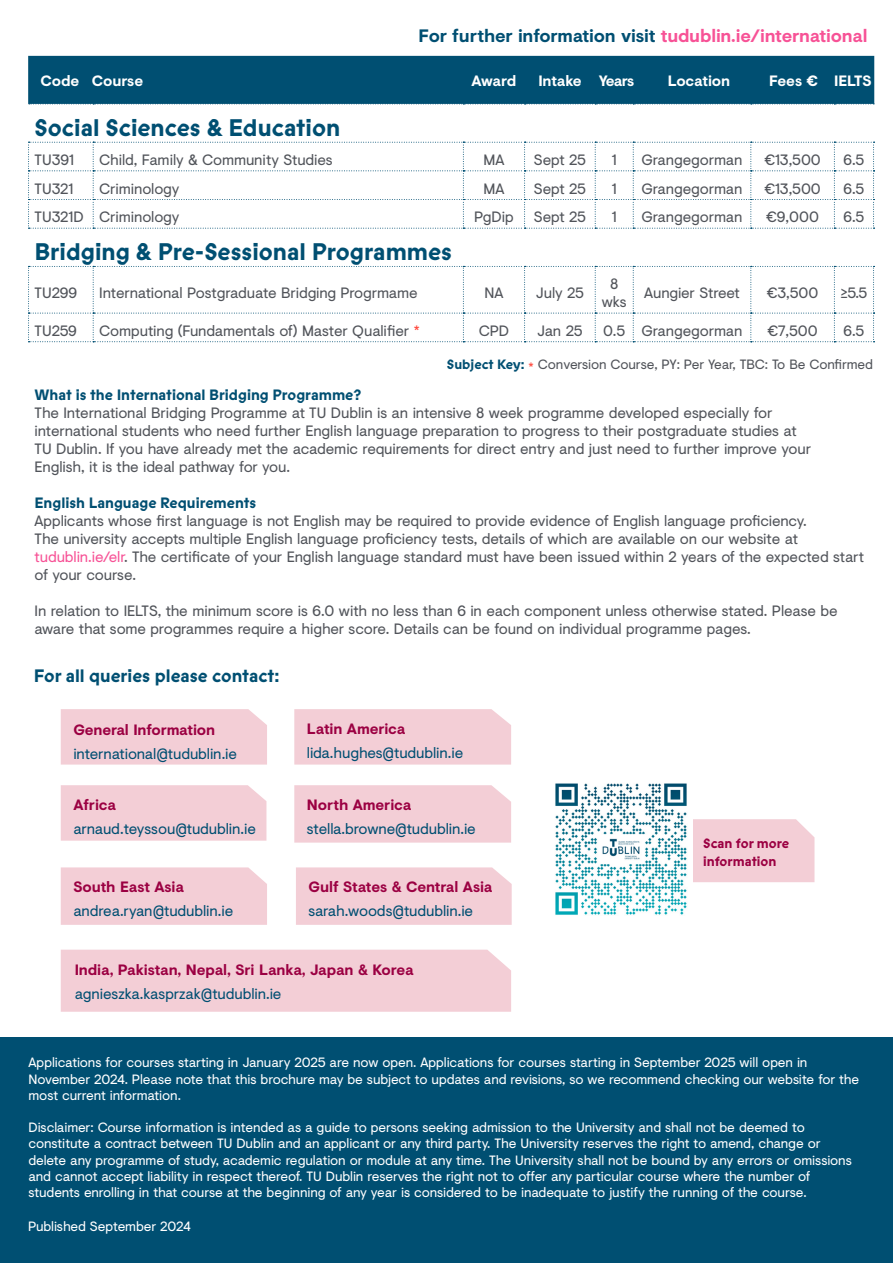
<style>
.page{position:relative;width:893px;height:1263px;background:#fff}
.page>*{position:absolute;margin:0;border:0;box-sizing:border-box;transform-origin:0 0}
.t1{font:700 24px "Prophet";color:#004f72}
.t2{font:700 18px "Visuelt";letter-spacing:-.015em;color:#004f72}
.t3{font:700 18px "Prophet";color:#004f72}
.t4{font:15px/18px "Visuelt";letter-spacing:-.01em;color:#51545a}
.t5{font:15px "Visuelt";letter-spacing:-.01em;color:#004f72}
.t6{font:700 15px "Visuelt";letter-spacing:-.01em;color:#9b0042}
.t7{font:700 15px "Prophet";color:#004f72}
.Subject_Header{font:700 15px "Visuelt";letter-spacing:-.01em;color:#fff}
.Discipline_Heading{font:13.5px/16.2px "Visuelt";letter-spacing:-.01em;color:#fff}
.t8{font:13.5px "Visuelt";letter-spacing:-.01em;color:#51545a}
.t9{font:700 13.5px "Prophet";color:#9b0042}
.s1{color:#f75296}
.s2{color:#ff4438}
.s3{font-family:"Prophet";font-weight:700;color:#004f72}
</style>
<div class="page">
<svg style="left:28px;top:142px;width:847px;height:87px"></svg>
<svg style="left:28px;top:266px;width:847px;height:76px"></svg>
<div style="left:28px;top:56px;width:846px;height:49px;background:#004f72"></div>
<div style="left:693px;top:819px;width:121px;height:63px;background:#f3ced6"></div>
<img style="left:555px;top:783px;width:132px;height:132px">
<div style="left:0;top:1037px;width:893px;height:226px;background:#004f72"></div>
<div style="left:61px;top:785px;width:205px;height:56px;background:#f3ced6"></div>
<div style="left:61px;top:867px;width:206px;height:58px;background:#f3ced6"></div>
<div style="left:294px;top:709px;width:217px;height:55px;background:#f3ced6"></div>
<div style="left:296px;top:867px;width:216px;height:58px;background:#f3ced6"></div>
<div style="left:294px;top:785px;width:217px;height:58px;background:#f3ced6"></div>
<div style="left:61px;top:950px;width:450px;height:62px;background:#f3ced6"></div>
<div style="left:61px;top:709px;width:206px;height:55px;background:#f3ced6"></div>
<p class="t2" style="left:419px;top:22px;width:450px">For further information visit <span class="s1">tudublin.ie/international</span></p>
<p class="Subject_Header" style="left:41px;top:70px;width:40px">Code</p>
<p class="Subject_Header" style="left:92px;top:70px;width:53px">Course</p>
<p class="Subject_Header" style="left:472px;top:70px;width:46px">Award</p>
<p class="Subject_Header" style="left:538px;top:70px;width:45px">Intake</p>
<p class="Subject_Header" style="left:599px;top:70px;width:37px">Years</p>
<p class="Subject_Header" style="left:668px;top:70px;width:64px">Location</p>
<p class="Subject_Header" style="left:769px;top:70px;width:50px">Fees €</p>
<p class="Subject_Header" style="left:834px;top:70px;width:39px">IELTS</p>
<p class="t1" style="left:35px;top:111px;width:307px">Social Sciences &amp; Education</p>
<p class="t4" style="left:35px;top:150px;width:41px">TU391</p>
<p class="t4" style="left:99px;top:150px;width:235px">Child, Family &amp; Community Studies</p>
<p class="t4" style="left:483px;top:150px;width:22px">MA</p>
<p class="t4" style="left:534px;top:150px;width:54px">Sept 25</p>
<p class="t4" style="left:612px;top:150px;width:6px">1</p>
<p class="t4" style="left:641px;top:150px;width:103px">Grangegorman</p>
<p class="t4" style="left:764px;top:150px;width:58px">€13,500</p>
<p class="t4" style="left:843px;top:150px;width:23px">6.5</p>
<p class="t4" style="left:35px;top:179px;width:41px">TU321</p>
<p class="t4" style="left:99px;top:179px;width:82px">Criminology</p>
<p class="t4" style="left:483px;top:179px;width:22px">MA</p>
<p class="t4" style="left:534px;top:179px;width:54px">Sept 25</p>
<p class="t4" style="left:612px;top:179px;width:6px">1</p>
<p class="t4" style="left:641px;top:179px;width:103px">Grangegorman</p>
<p class="t4" style="left:764px;top:179px;width:58px">€13,500</p>
<p class="t4" style="left:843px;top:179px;width:23px">6.5</p>
<p class="t4" style="left:35px;top:207px;width:51px">TU321D</p>
<p class="t4" style="left:99px;top:207px;width:82px">Criminology</p>
<p class="t4" style="left:474px;top:207px;width:41px">PgDip</p>
<p class="t4" style="left:534px;top:207px;width:54px">Sept 25</p>
<p class="t4" style="left:612px;top:207px;width:6px">1</p>
<p class="t4" style="left:641px;top:207px;width:103px">Grangegorman</p>
<p class="t4" style="left:766px;top:207px;width:54px">€9,000</p>
<p class="t4" style="left:843px;top:207px;width:23px">6.5</p>
<p class="t1" style="left:35px;top:235px;width:419px">Bridging &amp; Pre-Sessional Programmes</p>
<p class="t4" style="left:35px;top:283px;width:44px">TU299</p>
<p class="t4" style="left:99px;top:283px;width:320px">International Postgraduate Bridging Progrmame</p>
<p class="t4" style="left:484px;top:283px;width:20px">NA</p>
<p class="t4" style="left:536px;top:283px;width:50px">July 25</p>
<p class="t4" style="left:602px;top:274px;width:26px;text-align:center">8 wks</p>
<p class="t4" style="left:644px;top:283px;width:97px">Aungier Street</p>
<p class="t4" style="left:767px;top:283px;width:53px">€3,500</p>
<p class="t4" style="left:840px;top:283px;width:29px">≥5.5</p>
<p class="t4" style="left:35px;top:321px;width:44px">TU259</p>
<p class="t4" style="left:99px;top:321px;width:322px">Computing (Fundamentals of) Master Qualifier <span class="s2">*</span></p>
<p class="t4" style="left:479px;top:321px;width:32px">CPD</p>
<p class="t4" style="left:537px;top:321px;width:47px">Jan 25</p>
<p class="t4" style="left:603px;top:321px;width:24px">0.5</p>
<p class="t4" style="left:641px;top:321px;width:103px">Grangegorman</p>
<p class="t4" style="left:768px;top:321px;width:52px">€7,500</p>
<p class="t4" style="left:843px;top:321px;width:23px">6.5</p>
<p class="t8" style="left:447px;top:355px;width:428px"><span class="s3">Subject Key:</span> <span class="s2">*</span> Conversion Course, PY: Per Year, TBC: To Be Confirmed</p>
<p class="t7" style="left:35px;top:385px;width:328px">What is the International Bridging Programme?</p>
<p class="t4" style="left:35px;top:404px;width:739px">The International Bridging Programme at TU Dublin is an intensive 8 week programme developed especially for</p>
<p class="t4" style="left:35px;top:422px;width:763px">international students who need further English language preparation to progress to their postgraduate studies at</p>
<p class="t4" style="left:35px;top:440px;width:778px">TU Dublin. If you have already met the academic requirements for direct entry and just need to further improve your</p>
<p class="t4" style="left:35px;top:458px;width:257px">English, it is the ideal pathway for you.</p>
<p class="t7" style="left:35px;top:493px;width:223px">English Language Requirements</p>
<p class="t4" style="left:35px;top:512px;width:774px">Applicants whose first language is not English may be required to provide evidence of English language proficiency.</p>
<p class="t4" style="left:35px;top:530px;width:765px">The university accepts multiple English language proficiency tests, details of which are available on our website at</p>
<p class="t4" style="left:35px;top:548px;width:831px"><span class="s1">tudublin.ie/elr</span>. The certificate of your English language standard must have been issued within 2 years of the expected start of your course.</p>
<p class="t4" style="left:35px;top:602px;width:805px">In relation to IELTS, the minimum score is 6.0 with no less than 6 in each component unless otherwise stated. Please be aware that some programmes require a higher score. Details can be found on individual programme pages.</p>
<p class="t3" style="left:34px;top:663px;width:247px">For all queries please contact:</p>
<p class="t6" style="left:73px;top:719px;width:143px">General Information</p>
<p class="t5" style="left:73px;top:743px;width:165px">international@tudublin.ie</p>
<p class="t6" style="left:307px;top:717px;width:100px">Latin America</p>
<p class="t5" style="left:307px;top:742px;width:158px">lida.hughes@tudublin.ie</p>
<p class="t6" style="left:73px;top:793px;width:44px">Africa</p>
<p class="t5" style="left:73px;top:818px;width:184px">arnaud.teyssou@tudublin.ie</p>
<p class="t6" style="left:307px;top:793px;width:106px">North America</p>
<p class="t5" style="left:307px;top:818px;width:170px">stella.browne@tudublin.ie</p>
<p class="t6" style="left:73px;top:875px;width:112px">South East Asia</p>
<p class="t5" style="left:73px;top:900px;width:161px">andrea.ryan@tudublin.ie</p>
<p class="t6" style="left:309px;top:875px;width:185px">Gulf States &amp; Central Asia</p>
<p class="t5" style="left:309px;top:900px;width:166px">sarah.woods@tudublin.ie</p>
<p class="t6" style="left:75px;top:958px;width:340px">India, Pakistan, Nepal, Sri Lanka, Japan &amp; Korea</p>
<p class="t5" style="left:75px;top:983px;width:208px">agnieszka.kasprzak@tudublin.ie</p>
<p class="t9" style="left:703px;top:833px;width:88px">Scan for more</p>
<p class="t9" style="left:703px;top:851px;width:75px">information</p>
<p class="Discipline_Heading" style="left:28px;top:1054px;width:832px">Applications for courses starting in January 2025 are now open. Applications for courses starting in September 2025 will open in<br>November 2024. Please note that this brochure may be subject to updates and revisions, so we recommend checking our website for the most current information.</p>
<p class="Discipline_Heading" style="left:28px;top:1119px;width:825px">Disclaimer: Course information is intended as a guide to persons seeking admission to the University and shall not be deemed to constitute a contract between TU Dublin and an applicant or any third party. The University reserves the right to amend, change or delete any programme of study, academic regulation or module at any time. The University shall not be bound by any errors or omissions and cannot accept liability in respect thereof. TU Dublin reserves the right not to offer any particular course where the number of students enrolling in that course at the beginning of any year is considered to be inadequate to justify the running of the course.</p>
<p class="Discipline_Heading" style="left:28px;top:1218px;width:164px">Published September 2024</p>
</div>
